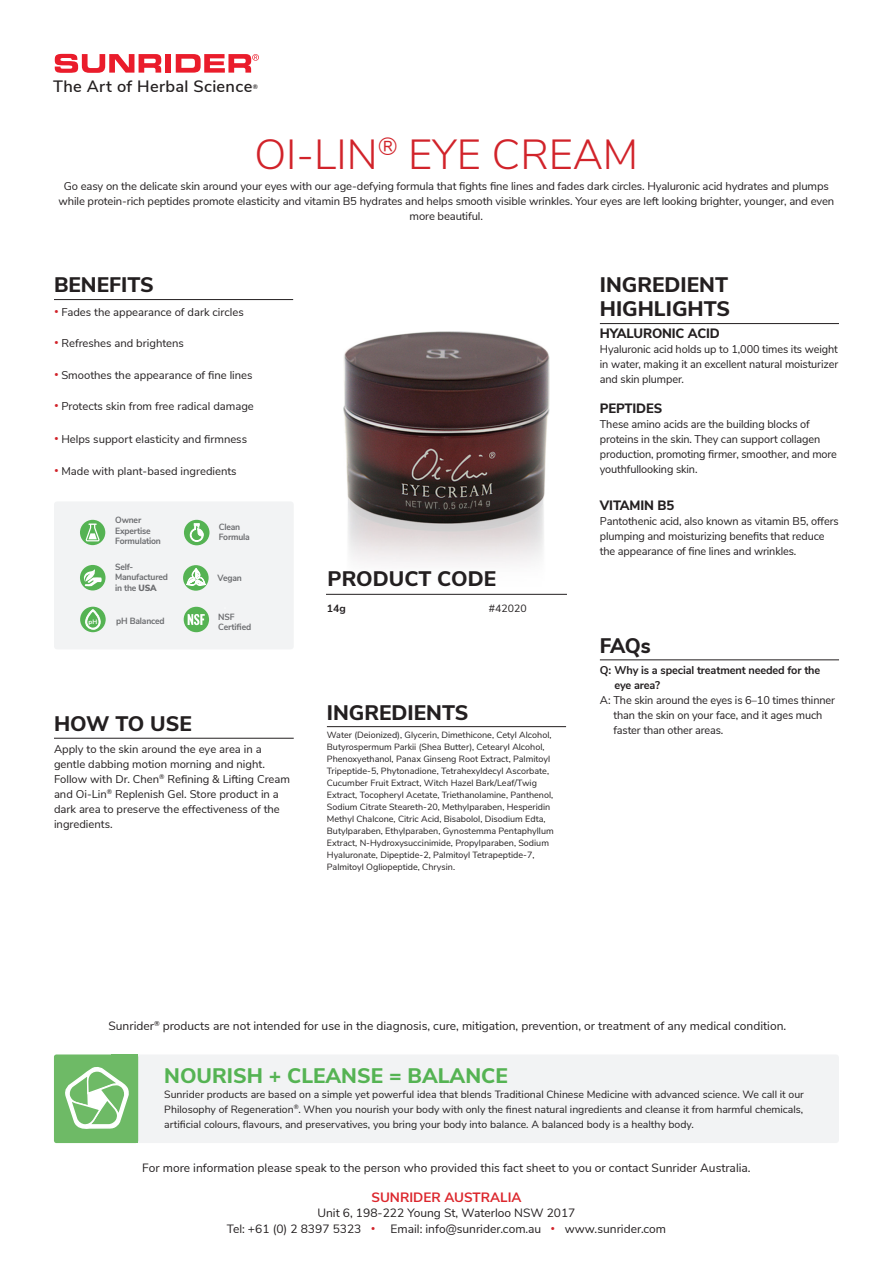
<style>
.page{position:relative;width:893px;height:1263px;background:#fff}
.page>*{position:absolute;margin:0;border:0;box-sizing:border-box;transform-origin:0 0}
.t1{font:300 42px "Nunito Sans";color:#d1232a}
.t2{font:800 21px/24px "Nunito Sans";color:#231f20}
.t3{font:800 21px "Nunito Sans";color:#55b353}
.t4{font:600 16.35px "Nunito Sans";letter-spacing:.02em;color:#231f20}
.t5{font:800 13.5px "Nunito Sans";letter-spacing:-.01em;color:#231f20}
.t6{font:700 13.5px "Nunito Sans";color:#dc272d}
.t7{font:12px/16.5px "Nunito Sans";color:#231f20}
.t8{font:11.25px/15px "Nunito Sans";letter-spacing:-.01em;color:#231f20}
.t9{font:700 11.25px/15px "Nunito Sans";letter-spacing:-.01em;color:#231f20}
.ProductName{font:10.5px/15px "Nunito Sans";color:#231f20;text-align:justify}
.ProductName-2{font:700 10.5px "Nunito Sans";color:#231f20}
.t10{font:9px/12px "Nunito Sans";color:#231f20}
.t11{font:700 9px/10.5px "Nunito Sans";letter-spacing:-.02em;color:#6c6d70;scale:.95 1}
.t12{font:700 6.45px "Nunito Sans";color:#fff}
.t13{font:600 6.45px "Nunito Sans";color:#231f20}
.s1{font-family:"Arvo";font-size:12px;color:#d1232a}
.s2{font-weight:900}
.s3{font-family:"Arvo";color:#d1232a}
</style>
<div class="page">
<svg style="left:55px;top:54px;width:106px;height:19px"></svg>
<div style="left:166px;top:54px;width:5px;height:19px;background:#ea1c2b"></div>
<svg style="left:176px;top:54px;width:83px;height:19px"></svg>
<div style="left:125px;top:1054px;width:714px;height:89px;background:#f2f3f4"></div>
<div style="left:54px;top:1054px;width:84px;height:89px;background:#6eba66"></div>
<svg style="left:64px;top:1054px;width:65px;height:75px"></svg>
<img style="left:343px;top:331px;width:206px;height:233px">
<hr style="left:326px;top:594px;width:241px;height:1px;background:#231f20">
<hr style="left:54px;top:738px;width:240px;height:1px;background:#231f20">
<hr style="left:600px;top:323px;width:239px;height:1px;background:#231f20">
<hr style="left:600px;top:659px;width:239px;height:1px;background:#231f20">
<hr style="left:327px;top:726px;width:239px;height:1px;background:#231f20">
<div style="left:54px;top:501px;width:240px;height:148px;background:#f2f3f4"></div>
<div style="left:80px;top:520px;width:25px;height:25px;background:#55b353;border-radius:50%"></div>
<svg style="left:86px;top:523px;width:14px;height:18px"></svg>
<svg style="left:80px;top:565px;width:26px;height:25px"></svg>
<svg style="left:82px;top:569px;width:20px;height:17px"></svg>
<div style="left:80px;top:607px;width:26px;height:25px;background:#55b353;border-radius:50%"></div>
<svg style="left:85px;top:609px;width:16px;height:21px"></svg>
<svg style="left:184px;top:607px;width:25px;height:25px"></svg>
<div style="left:184px;top:520px;width:25px;height:25px;background:#55b353;border-radius:50%"></div>
<svg style="left:190px;top:523px;width:14px;height:19px"></svg>
<svg style="left:183px;top:565px;width:26px;height:26px"></svg>
<svg style="left:186px;top:569px;width:20px;height:22px"></svg>
<hr style="left:54px;top:299px;width:239px;height:1px;background:#231f20">
<h3 class="t4" style="left:53px;top:75px;width:201px">The Art of Herbal Science</h3>
<p class="t13" style="left:253px;top:82px;width:7px">®</p>
<p class="t1" style="left:254px;top:123px;width:385px">OI-LIN<sup>®</sup> EYE CREAM</p>
<p class="t8" style="left:58px;top:178px;width:777px;text-align:center">Go easy on the delicate skin around your eyes with our age-defying formula that fights fine lines and fades dark circles. Hyaluronic acid hydrates and plumps while protein-rich peptides promote elasticity and vitamin B5 hydrates and helps smooth visible wrinkles. Your eyes are left looking brighter, younger, and even more beautiful.</p>
<p class="t2" style="left:54px;top:272px;width:101px">BENEFITS</p>
<p class="t8" style="left:54px;top:304px;width:191px"><span class="s1">•</span> Fades the appearance of dark circles</p>
<p class="t8" style="left:54px;top:335px;width:131px"><span class="s1">•</span> Refreshes and brightens</p>
<p class="t8" style="left:54px;top:367px;width:200px"><span class="s1">•</span> Smoothes the appearance of fine lines</p>
<p class="t8" style="left:54px;top:398px;width:201px"><span class="s1">•</span> Protects skin from free radical damage</p>
<p class="t8" style="left:54px;top:431px;width:195px"><span class="s1">•</span> Helps support elasticity and firmness</p>
<p class="t8" style="left:54px;top:463px;width:184px"><span class="s1">•</span> Made with plant-based ingredients</p>
<p class="t12" style="left:89px;top:616px;width:10px">pH</p>
<p class="t11" style="left:115px;top:514px;width:50px">Owner<br>Expertise<br>Formulation</p>
<p class="t11" style="left:115px;top:561px;width:57px">Self-<br>Manufactured</p>
<p class="t11" style="left:115px;top:582px;width:45px">in the <span class="s2">USA</span></p>
<p class="t11" style="left:116px;top:615px;width:52px">pH Balanced</p>
<p class="t11" style="left:219px;top:521px;width:34px">Clean<br>Formula</p>
<p class="t11" style="left:218px;top:572px;width:27px">Vegan</p>
<p class="t11" style="left:218px;top:611px;width:19px">NSF</p>
<p class="t11" style="left:218px;top:621px;width:36px">Certified</p>
<p class="t2" style="left:54px;top:711px;width:139px">HOW TO USE</p>
<p class="t8" style="left:54px;top:741px;width:238px">Apply to the skin around the eye area in a gentle dabbing motion morning and night.<br>Follow with Dr. Chen<sup>®</sup> Refining &amp; Lifting Cream and Oi-Lin<sup>®</sup> Replenish Gel. Store product in a dark area to preserve the effectiveness of the ingredients.</p>
<p class="t2" style="left:328px;top:565px;width:170px">PRODUCT CODE</p>
<p class="ProductName-2" style="left:327px;top:601px;width:20px">14g</p>
<p class="ProductName" style="left:489px;top:601px;width:39px">#42020</p>
<p class="t2" style="left:327px;top:699px;width:143px">INGREDIENTS</p>
<p class="t10" style="left:327px;top:728px;width:228px">Water (Deionized), Glycerin, Dimethicone, Cetyl Alcohol, Butyrospermum Parkii (Shea Butter), Cetearyl Alcohol, Phenoxyethanol, Panax Ginseng Root Extract, Palmitoyl Tripeptide-5, Phytonadione, Tetrahexyldecyl Ascorbate, Cucumber Fruit Extract, Witch Hazel Bark/Leaf/Twig Extract, Tocopheryl Acetate, Triethanolamine, Panthenol, Sodium Citrate Steareth-20, Methylparaben, Hesperidin Methyl Chalcone, Citric Acid, Bisabolol, Disodium Edta, Butylparaben, Ethylparaben, Gynostemma Pentaphyllum Extract, N-Hydroxysuccinimide, Propylparaben, Sodium Hyaluronate, Dipeptide-2, Palmitoyl Tetrapeptide-7, Palmitoyl Ogliopeptide, Chrysin.</p>
<p class="t2" style="left:600px;top:272px;width:132px">INGREDIENT<br>HIGHLIGHTS</p>
<p class="t5" style="left:600px;top:324px;width:121px">HYALURONIC ACID</p>
<p class="t8" style="left:600px;top:341px;width:240px;text-align:justify">Hyaluronic acid holds up to 1,000 times its weight in water, making it an excellent natural moisturizer and skin plumper.</p>
<p class="t5" style="left:600px;top:399px;width:64px">PEPTIDES</p>
<p class="t8" style="left:600px;top:416px;width:238px">These amino acids are the building blocks of proteins in the skin. They can support collagen production, promoting firmer, smoother, and more youthfullooking skin.</p>
<p class="t5" style="left:600px;top:495px;width:76px">VITAMIN B5</p>
<p class="t8" style="left:600px;top:513px;width:240px">Pantothenic acid, also known as vitamin B5, offers plumping and moisturizing benefits that reduce the appearance of fine lines and wrinkles.</p>
<p class="t2" style="left:600px;top:632px;width:52px">FAQs</p>
<p class="t9" style="left:614px;top:662px;width:207px;text-indent:-15px">Q: Why is a special treatment needed for the eye area?</p>
<p class="t8" style="left:613px;top:692px;width:223px;text-indent:-14px">A: The skin around the eyes is 6–10 times thinner than the skin on your face, and it ages much faster than other areas.</p>
<p class="t7" style="left:109px;top:1017px;width:679px">Sunrider<sup>®</sup> products are not intended for use in the diagnosis, cure, mitigation, prevention, or treatment of any medical condition.</p>
<h2 class="t3" style="left:164px;top:1060px;width:345px">NOURISH + CLEANSE = BALANCE</h2>
<p class="ProductName" style="left:164px;top:1086px;width:641px">Sunrider products are based on a simple yet powerful idea that blends Traditional Chinese Medicine with advanced science. We call it our Philosophy of Regeneration<sup>®</sup>. When you nourish your body with only the finest natural ingredients and cleanse it from harmful chemicals, artificial colours, flavours, and preservatives, you bring your body into balance. A balanced body is a healthy body.</p>
<p class="t7" style="left:142px;top:1159px;width:610px">For more information please speak to the person who provided this fact sheet to you or contact Sunrider Australia.</p>
<p class="t6" style="left:371px;top:1188px;width:152px">SUNRIDER AUSTRALIA</p>
<p class="t7" style="left:227px;top:1204px;width:350px;text-indent:91px">Unit 6, 198-222 Young St, Waterloo NSW 2017<br>Tel: +61 (0) 2 8397 5323 <span class="s3">•</span></p>
<p class="t7" style="left:391px;top:1220px;width:277px">Email: info@sunrider.com.au <span class="s3">•</span> www.sunrider.com</p>
</div>
